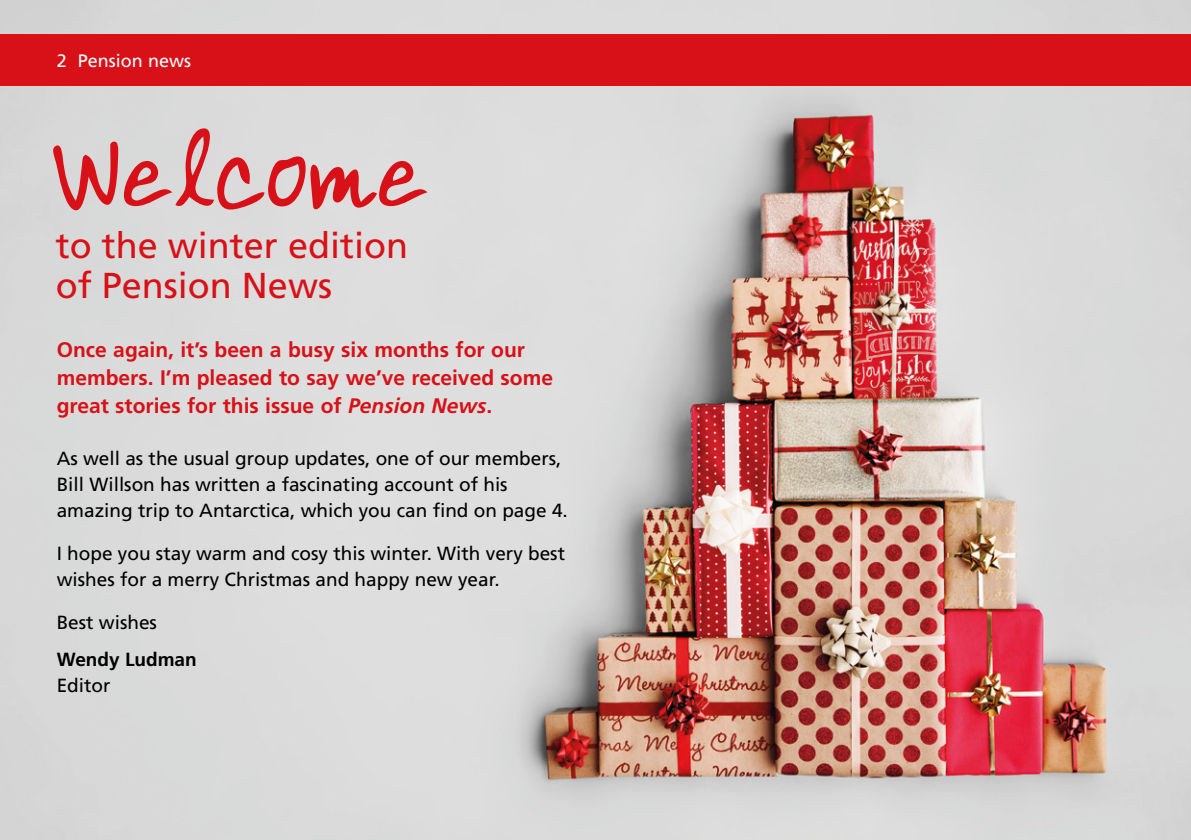
<style>
.page{position:relative;width:1191px;height:840px;background:#fff}
.page>*{position:absolute;margin:0;border:0;box-sizing:border-box;transform-origin:0 0}
.t1{font:110px "Ardleys Hand";color:#d71117}
.t2{font:36px/40px "Frutiger";color:#d71117}
.t3{font:700 21px/28px "Frutiger";color:#d71117}
.t4{font:19px/26px "Frutiger";color:#000}
.t5{font:700 19px "Frutiger";color:#000}
.t6{font:18px "Frutiger";color:#fff}
.s1{font-style:italic}
</style>
<div class="page">
<img style="left:0;top:0;width:1191px;height:839px">
<div style="left:0;top:34px;width:1191px;height:51px;background:#d71117"></div>
<p class="t6" style="left:57px;top:50px;width:136px">2 Pension news</p>
<h1 class="t1" style="left:47px;top:105px;width:382px">Welcome</h1>
<h2 class="t2" style="left:56px;top:224px;width:354px">to the winter edition of Pension News</h2>
<p class="t3" style="left:57px;top:335px;width:498px">Once again, it’s been a busy six months for our members. I’m pleased to say we’ve received some great stories for this issue of <span class="s1">Pension News</span>.</p>
<p class="t4" style="left:57px;top:444px;width:512px">As well as the usual group updates, one of our members,<br>Bill Willson has written a fascinating account of his amazing trip to Antarctica, which you can find on page 4.</p>
<p class="t4" style="left:57px;top:539px;width:510px">I hope you stay warm and cosy this winter. With very best wishes for a merry Christmas and happy new year.</p>
<p class="t4" style="left:57px;top:608px;width:102px">Best wishes</p>
<p class="t5" style="left:57px;top:648px;width:142px">Wendy Ludman</p>
<p class="t4" style="left:57px;top:672px;width:55px">Editor</p>
</div>
